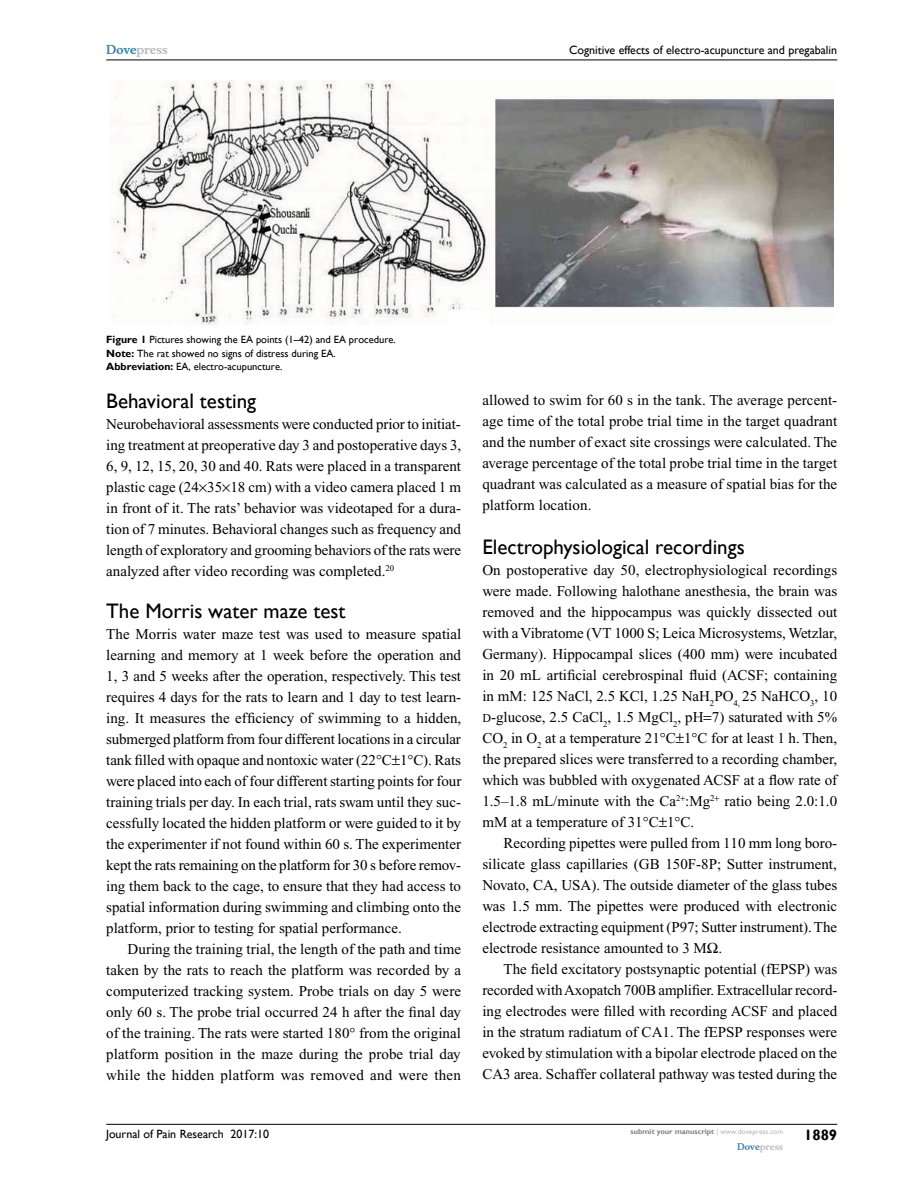
<style>
.page{position:relative;width:918px;height:1188px;background:#fff}
.page>*{position:absolute;margin:0;border:0;box-sizing:border-box;transform-origin:0 0}
.t1{font:21px "Gill Sans";color:#000}
.t2{font:15px/21px "Times New Roman";color:#000;text-align:justify}
.t3{font:700 15px "Gill Sans";color:#000}
.t4{font:12px "Gill Sans";color:#000}
.t5{font:700 12px "Musee";color:#b8babc}
.t6{font:10.5px/13.5px "Gill Sans";color:#000}
.t7{font:700 9px "Musee";color:#b8babc}
.t8{font:700 7.5px "Gill Sans";color:#808285}
.s1{color:#3785ad}
.s2{font-weight:700}
.s3{font-family:"Times New Roman PS SC800";font-size:12px}
.s4{font-weight:400;color:#b8babc}
</style>
<div class="page">
<hr style="left:106px;top:1124px;width:731px;height:1px;background:#000">
<hr style="left:106px;top:60px;width:731px;height:1px;background:#000">
<img style="left:112px;top:81px;width:721px;height:243px">
<p class="t5" style="left:106px;top:43px;width:63px"><span class="s1">Dove</span>press</p>
<p class="t4" style="left:569px;top:43px;width:270px">Cognitive effects of electro-acupuncture and pregabalin</p>
<p class="t6" style="left:106px;top:333px;width:291px"><span class="s2">Figure 1</span> Pictures showing the EA points (1–42) and EA procedure.<br><span class="s2">Note:</span> The rat showed no signs of distress during EA.<br><span class="s2">Abbreviation:</span> EA, electro-acupuncture.</p>
<h1 class="t1" style="left:106px;top:389px;width:151px">Behavioral testing</h1>
<p class="t2" style="left:106px;top:413px;width:356px">Neurobehavioral assessments were conducted prior to initiat&shy;ing treatment at preoperative day 3 and postoperative days 3, 6, 9, 12, 15, 20, 30 and 40. Rats were placed in a transparent plastic cage (24 35 18 cm) with a video camera placed 1 m in front of it. The rats’ behavior was videotaped for a dura&shy;tion of 7 minutes. Behavioral changes such as frequency and length of exploratory and grooming behaviors of the rats were analyzed after video recording was completed.<sup>20</sup></p>
<h1 class="t1" style="left:106px;top:599px;width:241px">The Morris water maze test</h1>
<p class="t2" style="left:106px;top:623px;width:357px">The Morris water maze test was used to measure spatial learning and memory at 1 week before the operation and 1, 3 and 5 weeks after the operation, respectively. This test requires 4 days for the rats to learn and 1 day to test learn&shy;ing. It measures the efficiency of swimming to a hidden, submerged platform from four different locations in a circular tank filled with opaque and nontoxic water (22°C 1°C). Rats were placed into each of four different starting points for four training trials per day. In each trial, rats swam until they suc&shy;cessfully located the hidden platform or were guided to it by the experimenter if not found within 60 s. The experimenter kept the rats remaining on the platform for 30 s before remov&shy;ing them back to the cage, to ensure that they had access to spatial information during swimming and climbing onto the platform, prior to testing for spatial performance.</p>
<p class="t2" style="left:106px;top:938px;width:356px;text-indent:21px">During the training trial, the length of the path and time taken by the rats to reach the platform was recorded by a computerized tracking system. Probe trials on day 5 were only 60 s. The probe trial occurred 24 h after the final day of the training. The rats were started 180° from the original platform position in the maze during the probe trial day while the hidden platform was removed and were then</p>
<p class="t2" style="left:482px;top:390px;width:356px">allowed to swim for 60 s in the tank. The average percent&shy;age time of the total probe trial time in the target quadrant and the number of exact site crossings were calculated. The average percentage of the total probe trial time in the target quadrant was calculated as a measure of spatial bias for the platform location.</p>
<h1 class="t1" style="left:482px;top:534px;width:264px">Electrophysiological recordings</h1>
<p class="t2" style="left:482px;top:559px;width:357px">On postoperative day 50, electrophysiological recordings were made. Following halothane anesthesia, the brain was removed and the hippocampus was quickly dissected out with a Vibratome (VT 1000 S; Leica Microsystems, Wetzlar, Germany). Hippocampal slices (400 mm) were incubated in 20 mL artificial cerebrospinal fluid (ACSF; containing in mM: 125 NaCl, 2.5 KCl, 1.25 NaH<sub>2</sub>PO<sub>4,</sub> 25 NaHCO<sub>3</sub>, 10 <span class="s3">d</span>-glucose, 2.5 CaCl<sub>2</sub>, 1.5 MgCl<sub>2</sub>, pH 7) saturated with 5% CO<sub>2</sub> in O<sub>2</sub> at a temperature 21°C 1°C for at least 1 h. Then, the prepared slices were transferred to a recording chamber, which was bubbled with oxygenated ACSF at a flow rate of 1.5–1.8 mL/minute with the Ca<sup>2</sup> :Mg<sup>2</sup> ratio being 2.0:1.0 mM at a temperature of 31°C 1°C.</p>
<p class="t2" style="left:482px;top:832px;width:356px;text-indent:21px">Recording pipettes were pulled from 110 mm long boro&shy;silicate glass capillaries (GB 150F-8P; Sutter instrument, Novato, CA, USA). The outside diameter of the glass tubes was 1.5 mm. The pipettes were produced with electronic electrode extracting equipment (P97; Sutter instrument). The electrode resistance amounted to 3 M .</p>
<p class="t2" style="left:482px;top:958px;width:357px;text-indent:21px">The field excitatory postsynaptic potential (fEPSP) was recorded with Axopatch 700B amplifier. Extracellular record&shy;ing electrodes were filled with recording ACSF and placed in the stratum radiatum of CA1. The fEPSP responses were evoked by stimulation with a bipolar electrode placed on the CA3 area. Schaffer collateral pathway was tested during the</p>
<p class="t4" style="left:106px;top:1127px;width:164px">Journal of Pain Research 2017:10</p>
<p class="t8" style="left:631px;top:1127px;width:154px">submit your manuscript <span class="s4">| www.dovepress.com</span></p>
<p class="t7" style="left:737px;top:1141px;width:48px"><span class="s1">Dove</span>press</p>
<p class="t3" style="left:804px;top:1126px;width:35px">1889</p>
</div>
